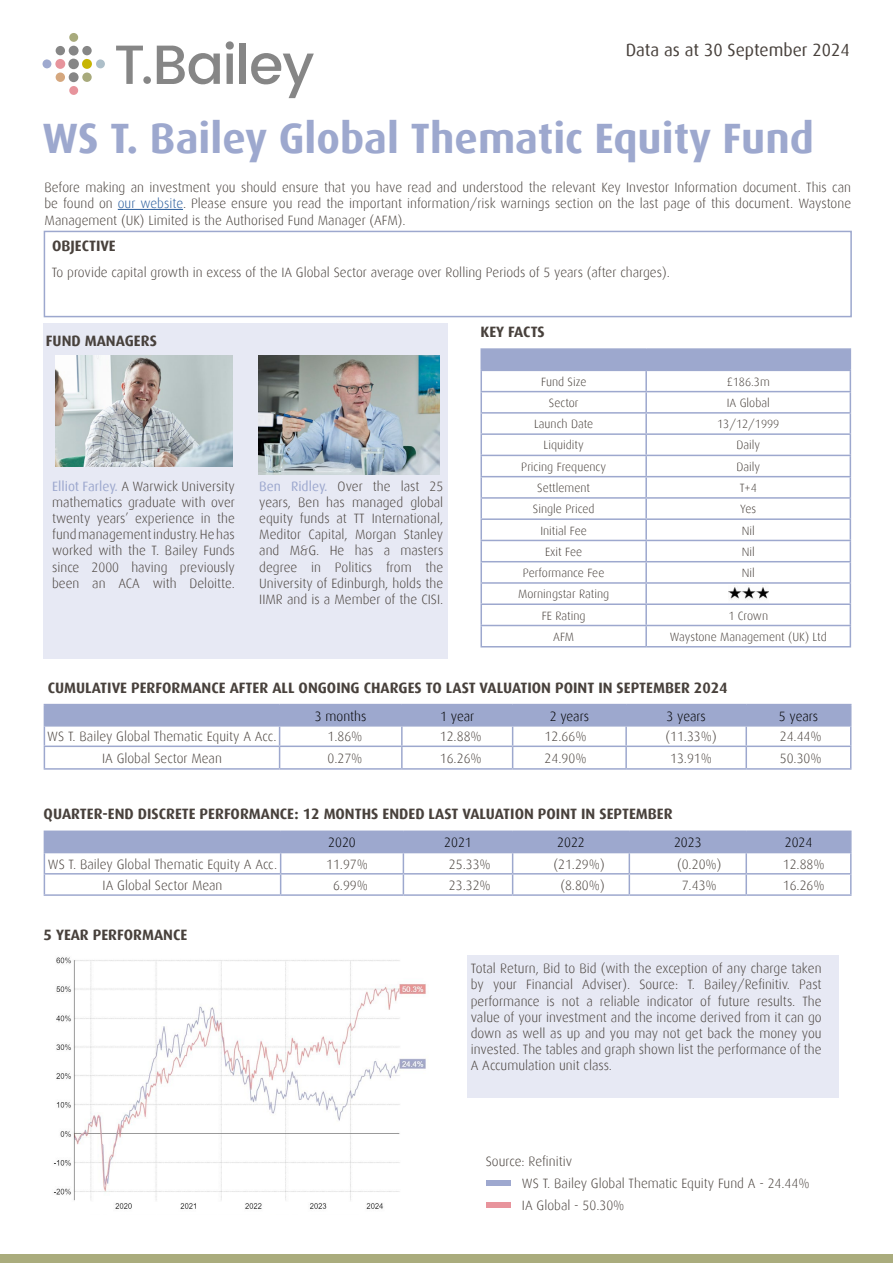
<style>
.page{position:relative;width:893px;height:1263px;background:#fff}
.page>*{position:absolute;margin:0;border:0;box-sizing:border-box;transform-origin:0 0}
.t1{font:700 42.45px "Dax";color:#9da8ce}
.t2{font:17.55px "Dax";color:#48413c}
.t3{font:700 15px "Dax";color:#48413c}
.t4{font:300 13.5px/16.2px "Dax";color:#48413c;text-align:justify}
.t5{font:300 13.5px "Dax";color:#000}
.t6{font:300 12px/21.3px "Dax";color:#48413c;text-align:center}
.s1{color:#275b9b}
.s2{font-weight:400;color:#9da8ce}
</style>
<div class="page">
<div style="left:43px;top:323px;width:405px;height:336px;background:#e7e9f4"></div>
<div style="left:467px;top:955px;width:372px;height:143px;background:#e7e9f4"></div>
<img style="left:55px;top:356px;width:178px;height:111px">
<svg style="left:43px;top:33px;width:62px;height:62px"></svg>
<svg style="left:116px;top:45px;width:104px;height:39px"></svg>
<svg style="left:226px;top:41px;width:8px;height:43px"></svg>
<div style="left:240px;top:43px;width:6px;height:41px;background:#868686"></div>
<svg style="left:251px;top:53px;width:63px;height:45px"></svg>
<hr style="left:118px;top:209px;width:65px;height:1px;background:#275b9b">
<hr style="left:44px;top:768px;width:236px;height:2px;background:#9da8ce">
<hr style="left:280px;top:768px;width:122px;height:2px;background:#9da8ce">
<hr style="left:402px;top:768px;width:111px;height:2px;background:#9da8ce">
<hr style="left:513px;top:768px;width:113px;height:2px;background:#9da8ce">
<hr style="left:626px;top:768px;width:120px;height:2px;background:#9da8ce">
<hr style="left:746px;top:768px;width:105px;height:2px;background:#9da8ce">
<svg style="left:44px;top:704px;width:807px;height:64px"></svg>
<hr style="left:44px;top:745px;width:236px;height:2px;background:#9da8ce">
<hr style="left:280px;top:745px;width:122px;height:2px;background:#9da8ce">
<hr style="left:402px;top:745px;width:111px;height:2px;background:#9da8ce">
<hr style="left:513px;top:745px;width:113px;height:2px;background:#9da8ce">
<hr style="left:626px;top:745px;width:120px;height:2px;background:#9da8ce">
<hr style="left:746px;top:745px;width:105px;height:2px;background:#9da8ce">
<hr style="left:44px;top:830px;width:237px;height:2px;background:#9da8ce">
<hr style="left:281px;top:830px;width:122px;height:2px;background:#9da8ce">
<hr style="left:403px;top:830px;width:110px;height:2px;background:#9da8ce">
<hr style="left:513px;top:830px;width:116px;height:2px;background:#9da8ce">
<hr style="left:629px;top:830px;width:117px;height:2px;background:#9da8ce">
<hr style="left:746px;top:830px;width:106px;height:2px;background:#9da8ce">
<hr style="left:850px;top:832px;width:2px;height:20px;background:#9da8ce">
<hr style="left:746px;top:852px;width:106px;height:1px;background:#9da8ce">
<hr style="left:850px;top:853px;width:2px;height:20px;background:#9da8ce">
<svg style="left:44px;top:832px;width:807px;height:62px"></svg>
<hr style="left:281px;top:873px;width:122px;height:1px;background:#9da8ce">
<hr style="left:403px;top:873px;width:110px;height:1px;background:#9da8ce">
<hr style="left:513px;top:873px;width:116px;height:1px;background:#9da8ce">
<hr style="left:629px;top:873px;width:117px;height:1px;background:#9da8ce">
<hr style="left:746px;top:873px;width:106px;height:1px;background:#9da8ce">
<hr style="left:850px;top:874px;width:2px;height:20px;background:#9da8ce">
<hr style="left:44px;top:894px;width:237px;height:2px;background:#9da8ce">
<hr style="left:281px;top:894px;width:122px;height:2px;background:#9da8ce">
<hr style="left:403px;top:894px;width:110px;height:2px;background:#9da8ce">
<hr style="left:513px;top:894px;width:116px;height:2px;background:#9da8ce">
<hr style="left:629px;top:894px;width:117px;height:2px;background:#9da8ce">
<hr style="left:746px;top:894px;width:106px;height:2px;background:#9da8ce">
<div style="left:0;top:1254px;width:893px;height:9px;background:#aaac7d"></div>
<div style="left:44px;top:231px;width:808px;height:86px;border:2px solid #9da8ce"></div>
<hr style="left:480px;top:348px;width:166px;height:2px;background:#9da8ce">
<hr style="left:646px;top:348px;width:205px;height:2px;background:#9da8ce">
<svg style="left:480px;top:349px;width:371px;height:297px"></svg>
<hr style="left:480px;top:646px;width:166px;height:1px;background:#9da8ce">
<hr style="left:646px;top:646px;width:205px;height:1px;background:#9da8ce">
<div style="left:486px;top:1202px;width:24px;height:6px;background:#e8949c"></div>
<div style="left:486px;top:1180px;width:25px;height:6px;background:#9ea8cf"></div>
<img style="left:53px;top:957px;width:373px;height:252px">
<img style="left:728px;top:586px;width:41px;height:17px">
<img style="left:259px;top:356px;width:181px;height:118px">
<p class="t2" style="left:626px;top:41px;width:226px">Data as at 30 September 2024</p>
<h1 class="t1" style="left:43px;top:115px;width:773px">WS T. Bailey Global Thematic Equity Fund</h1>
<p class="t4" style="left:44px;top:180px;width:808px">Before making an investment you should ensure that you have read and understood the relevant Key Investor Information document. This can be found on <span class="s1">our website</span>. Please ensure you read the important information/risk warnings section on the last page of this document. Waystone Management (UK) Limited is the Authorised Fund Manager (AFM).</p>
<p class="t4" style="left:52px;top:264px;width:620px">To provide capital growth in excess of the IA Global Sector average over Rolling Periods of 5 years (after charges).</p>
<p class="t3" style="left:52px;top:238px;width:65px">OBJECTIVE</p>
<p class="t3" style="left:46px;top:332px;width:113px">FUND MANAGERS</p>
<p class="t4" style="left:52px;top:478px;width:184px"><span class="s2">Elliot Farley.</span> A Warwick University mathematics graduate with over twenty years’ experience in the fund management industry. He has worked with the T. Bailey Funds since 2000 having previously been an ACA with Deloitte.</p>
<p class="t4" style="left:259px;top:478px;width:186px"><span class="s2">Ben Ridley.</span> Over the last 25 years, Ben has managed global equity funds at TT International, Meditor Capital, Morgan Stanley and M&amp;G. He has a masters degree in Politics from the University of Edinburgh, holds the IIMR and is a Member of the CISI.</p>
<p class="t3" style="left:480px;top:323px;width:66px">KEY FACTS</p>
<p class="t6" style="left:541px;top:371px;width:47px">Fund Size</p>
<p class="t6" style="left:727px;top:371px;width:45px">£186.3m</p>
<p class="t6" style="left:549px;top:392px;width:31px">Sector</p>
<p class="t6" style="left:727px;top:392px;width:45px">IA Global</p>
<p class="t6" style="left:534px;top:414px;width:61px">Launch Date</p>
<p class="t6" style="left:717px;top:414px;width:64px">13/12/1999</p>
<p class="t6" style="left:544px;top:435px;width:42px">Liquidity</p>
<p class="t6" style="left:736px;top:435px;width:25px">Daily</p>
<p class="t6" style="left:521px;top:456px;width:86px">Pricing Frequency</p>
<p class="t6" style="left:736px;top:456px;width:25px">Daily</p>
<p class="t6" style="left:537px;top:477px;width:55px">Settlement</p>
<p class="t6" style="left:740px;top:477px;width:19px">T+4</p>
<p class="t6" style="left:533px;top:499px;width:63px">Single Priced</p>
<p class="t6" style="left:740px;top:499px;width:17px">Yes</p>
<p class="t6" style="left:540px;top:520px;width:48px">Initial Fee</p>
<p class="t6" style="left:742px;top:520px;width:15px">Nil</p>
<p class="t6" style="left:545px;top:541px;width:39px">Exit Fee</p>
<p class="t6" style="left:742px;top:541px;width:15px">Nil</p>
<p class="t6" style="left:523px;top:562px;width:83px">Performance Fee</p>
<p class="t6" style="left:742px;top:562px;width:15px">Nil</p>
<p class="t6" style="left:518px;top:584px;width:93px">Morningstar Rating<br>FE Rating</p>
<p class="t6" style="left:728px;top:605px;width:41px">1 Crown</p>
<p class="t6" style="left:553px;top:626px;width:22px">AFM</p>
<p class="t6" style="left:670px;top:626px;width:158px">Waystone Management (UK) Ltd</p>
<p class="t3" style="left:48px;top:679px;width:681px">CUMULATIVE PERFORMANCE AFTER ALL ONGOING CHARGES TO LAST VALUATION POINT IN SEPTEMBER 2024</p>
<p class="t5" style="left:315px;top:708px;width:53px">3 months</p>
<p class="t5" style="left:440px;top:708px;width:36px">1 year</p>
<p class="t5" style="left:550px;top:708px;width:41px">2 years</p>
<p class="t5" style="left:666px;top:708px;width:41px">3 years</p>
<p class="t5" style="left:779px;top:708px;width:41px">5 years</p>
<p class="t4" style="left:47px;top:729px;width:231px">WS T. Bailey Global Thematic Equity A Acc.</p>
<p class="t4" style="left:327px;top:729px;width:37px">1.86%</p>
<p class="t4" style="left:440px;top:729px;width:43px">12.88%</p>
<p class="t4" style="left:545px;top:729px;width:43px">12.66%</p>
<p class="t4" style="left:665px;top:729px;width:53px">(11.33%)</p>
<p class="t4" style="left:780px;top:729px;width:43px">24.44%</p>
<p class="t4" style="left:102px;top:750px;width:121px">IA Global Sector Mean</p>
<p class="t4" style="left:327px;top:750px;width:37px">0.27%</p>
<p class="t4" style="left:440px;top:750px;width:43px">16.26%</p>
<p class="t4" style="left:545px;top:750px;width:43px">24.90%</p>
<p class="t4" style="left:670px;top:750px;width:43px">13.91%</p>
<p class="t4" style="left:780px;top:750px;width:43px">50.30%</p>
<p class="t3" style="left:44px;top:805px;width:630px">QUARTER-END DISCRETE PERFORMANCE: 12 MONTHS ENDED LAST VALUATION POINT IN SEPTEMBER</p>
<p class="t5" style="left:328px;top:835px;width:29px">2020</p>
<p class="t5" style="left:444px;top:835px;width:29px">2021</p>
<p class="t5" style="left:557px;top:835px;width:29px">2022</p>
<p class="t5" style="left:674px;top:835px;width:29px">2023</p>
<p class="t5" style="left:785px;top:835px;width:29px">2024</p>
<p class="t4" style="left:48px;top:856px;width:231px">WS T. Bailey Global Thematic Equity A Acc.</p>
<p class="t4" style="left:326px;top:856px;width:43px">11.97%</p>
<p class="t4" style="left:449px;top:856px;width:43px">25.33%</p>
<p class="t4" style="left:553px;top:856px;width:53px">(21.29%)</p>
<p class="t4" style="left:677px;top:856px;width:46px">(0.20%)</p>
<p class="t4" style="left:783px;top:856px;width:43px">12.88%</p>
<p class="t4" style="left:103px;top:877px;width:121px">IA Global Sector Mean</p>
<p class="t4" style="left:333px;top:877px;width:37px">6.99%</p>
<p class="t4" style="left:449px;top:877px;width:43px">23.32%</p>
<p class="t4" style="left:560px;top:877px;width:46px">(8.80%)</p>
<p class="t4" style="left:682px;top:877px;width:37px">7.43%</p>
<p class="t4" style="left:783px;top:877px;width:43px">16.26%</p>
<p class="t3" style="left:44px;top:926px;width:145px">5 YEAR PERFORMANCE</p>
<p class="t4" style="left:471px;top:960px;width:352px">Total Return, Bid to Bid (with the exception of any charge taken by your Financial Adviser). Source: T. Bailey/Refinitiv. Past performance is not a reliable indicator of future results. The value of your investment and the income derived from it can go down as well as up and you may not get back the money you invested. The tables and graph shown list the performance of the A Accumulation unit class.</p>
<p class="t4" style="left:486px;top:1153px;width:88px">Source: Refinitiv</p>
<p class="t4" style="left:522px;top:1173px;width:289px;line-height:21.9px">WS T. Bailey Global Thematic Equity Fund A - 24.44%<br>IA Global - 50.30%</p>
</div>
